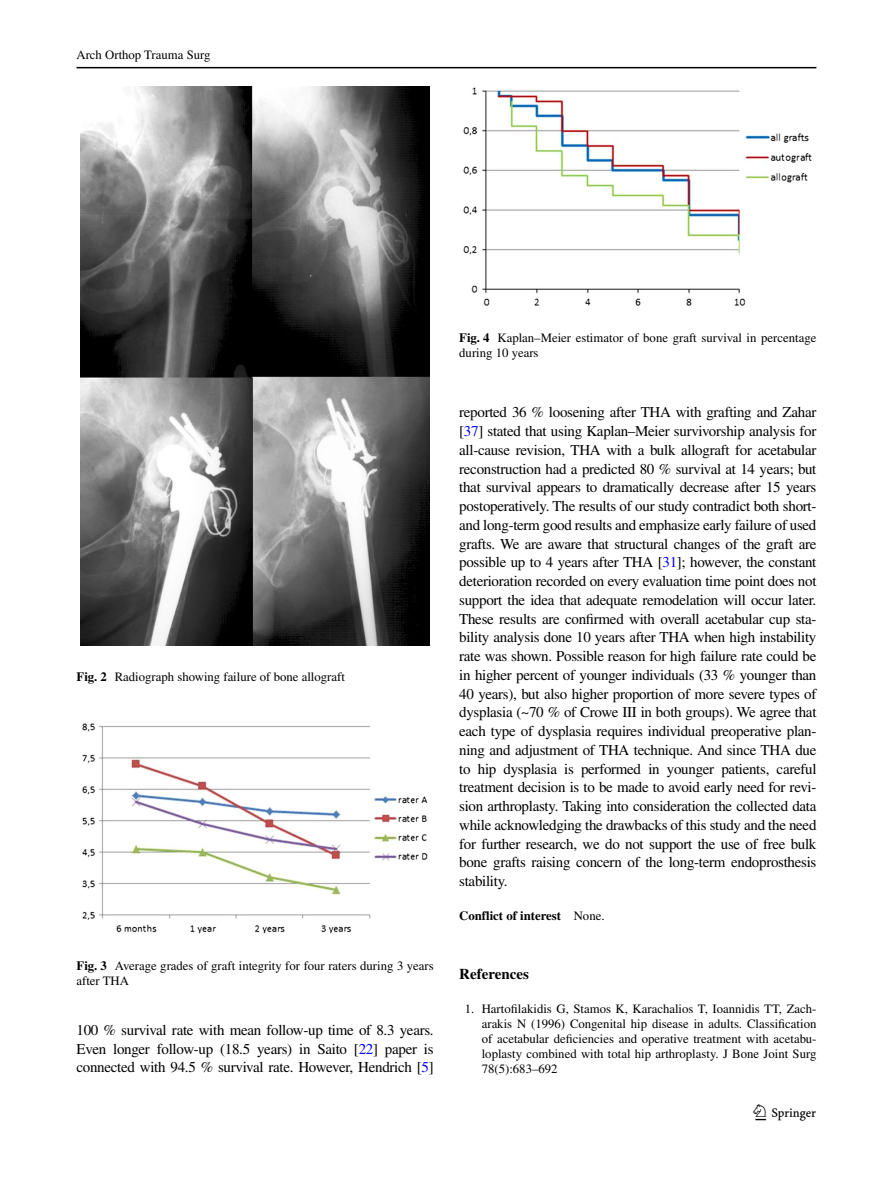
<style>
.page{position:relative;width:893px;height:1187px;background:#fff}
.page>*{position:absolute;margin:0;border:0;box-sizing:border-box;transform-origin:0 0}
.t1{font:22.5px "Springnew";color:#000}
.t2{font:15px/18.8px "Times";letter-spacing:-.02em;color:#000;text-align:justify}
.t3{font:700 15px "Times";color:#000}
.t4{font:12.75px/15px "Times";color:#000}
.t5{font:700 12.75px "Times";color:#000}
.s1{font-weight:700}
.s2{color:#00f}
.s3{font-weight:400}
</style>
<div class="page">
<hr style="left:77px;top:67px;width:739px;height:1px;background:#000">
<div style="left:77px;top:87px;width:357px;height:558px;background:linear-gradient(to bottom,#fff,#fff)"></div>
<img style="left:81px;top:87px;width:349px;height:558px">
<img style="left:82px;top:723px;width:346px;height:211px">
<img style="left:463px;top:87px;width:349px;height:219px">
<p class="t4" style="left:77px;top:48px;width:136px">Arch Orthop Trauma Surg</p>
<p class="t4" style="left:77px;top:669px;width:270px"><span class="s1">Fig. 2</span> Radiograph showing failure of bone allograft</p>
<p class="t4" style="left:77px;top:957px;width:359px"><span class="s1">Fig. 3</span> Average grades of graft integrity for four raters during 3 years after THA</p>
<p class="t2" style="left:77px;top:1020px;width:359px">100 % survival rate with mean follow-up time of 8.3 years.<br>Even longer follow-up (18.5 years) in Saito [<span class="s2">22</span>] paper is connected with 94.5 % survival rate. However, Hendrich [<span class="s2">5</span>]</p>
<p class="t4" style="left:459px;top:330px;width:359px"><span class="s1">Fig. 4</span> Kaplan–Meier estimator of bone graft survival in percentage during 10 years</p>
<p class="t2" style="left:459px;top:403px;width:359px">reported 36 % loosening after THA with grafting and Zahar [<span class="s2">37</span>] stated that using Kaplan–Meier survivorship analysis for all-cause revision, THA with a bulk allograft for acetabular reconstruction had a predicted 80 % survival at 14 years; but that survival appears to dramatically decrease after 15 years postoperatively. The results of our study contradict both short&shy;and long-term good results and emphasize early failure of used grafts. We are aware that structural changes of the graft are possible up to 4 years after THA [<span class="s2">31</span>]; however, the constant deterioration recorded on every evaluation time point does not support the idea that adequate remodelation will occur later.<br>These results are confirmed with overall acetabular cup sta&shy;bility analysis done 10 years after THA when high instability rate was shown. Possible reason for high failure rate could be in higher percent of younger individuals (33 % younger than 40 years), but also higher proportion of more severe types of dysplasia (~70 % of Crowe III in both groups). We agree that each type of dysplasia requires individual preoperative plan&shy;ning and adjustment of THA technique. And since THA due to hip dysplasia is performed in younger patients, careful treatment decision is to be made to avoid early need for revi&shy;sion arthroplasty. Taking into consideration the collected data while acknowledging the drawbacks of this study and the need for further research, we do not support the use of free bulk bone grafts raising concern of the long-term endoprosthesis stability.</p>
<p class="t5" style="left:459px;top:908px;width:147px">Conflict of interest <span class="s3">None.</span></p>
<p class="t3" style="left:459px;top:965px;width:71px">References</p>
<p class="t4" style="left:482px;top:1001px;width:336px;text-align:justify;text-indent:-17px">1. Hartofilakidis G, Stamos K, Karachalios T, Ioannidis TT, Zach&shy;arakis N (1996) Congenital hip disease in adults. Classification of acetabular deficiencies and operative treatment with acetabu&shy;loplasty combined with total hip arthroplasty. J Bone Joint Surg 78(5):683–692</p>
<h1 class="t1" style="left:755px;top:1104px;width:62px">1 3</h1>
</div>
